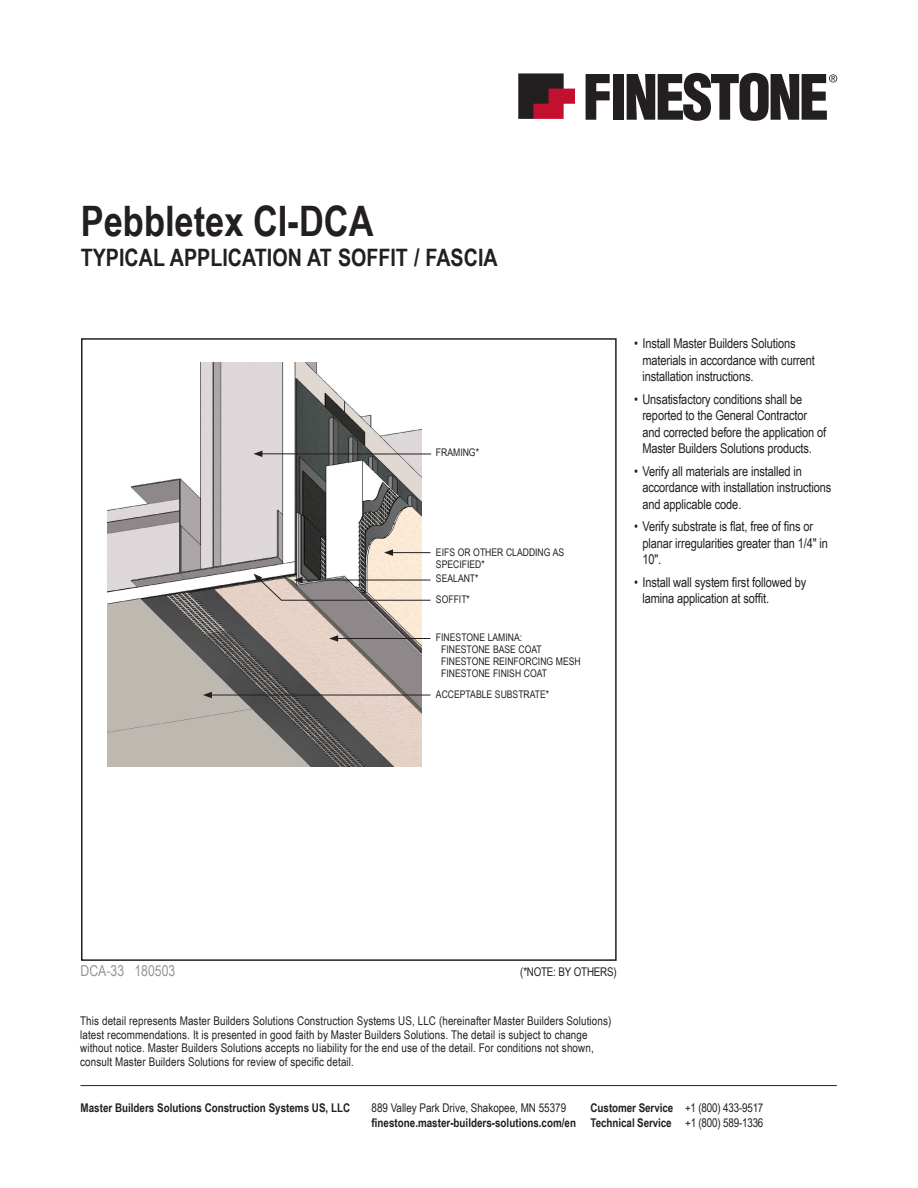
<style>
.page{position:relative;width:918px;height:1188px;background:#fff}
.page>*{position:absolute;margin:0;border:0;box-sizing:border-box;transform-origin:0 0}
.t1{font:700 42px "Arial Narrow";color:#231f20}
.Detail_Product_Descr{font:700 24px "Arial Narrow";color:#231f20}
.Detail_Number{font:15px "Arial Narrow";color:#939598}
.Bulleted_List{font:13.5px/16.5px "Arial Narrow";letter-spacing:-.01em;color:#231f20}
.t2{font:12px/13.5px "Arial Narrow";letter-spacing:.01em;color:#231f20}
.t3{font:700 12px/15px "Arial Narrow";color:#231f20;text-align:right}
.t4{font:12px "Arial Narrow";letter-spacing:-.02em;color:#231f20}
.Leader_Notes{font:10.5px/12px "Arial Narrow";color:#231f20}
.s1{font-weight:400}
</style>
<div class="page">
<div style="left:81px;top:338px;width:536px;height:623px;border:2px solid #231f20"></div>
<hr style="left:80px;top:1085px;width:757px;height:1px;background:#231f20">
<div style="left:613px;top:74px;width:11px;height:46px;background:#231f20"></div>
<svg style="left:586px;top:74px;width:24px;height:46px"></svg>
<svg style="left:627px;top:73px;width:210px;height:48px"></svg>
<svg style="left:518px;top:73px;width:57px;height:46px;background:#773b45"></svg>
<img style="left:107px;top:363px;width:315px;height:404px">
<hr style="left:336px;top:638px;width:95px;height:1px;background:#231f20">
<svg style="left:329px;top:635px;width:9px;height:7px"></svg>
<svg style="left:253px;top:574px;width:178px;height:27px;background:#b7aca5"></svg>
<hr style="left:391px;top:552px;width:40px;height:1px;background:#231f20">
<svg style="left:384px;top:549px;width:9px;height:7px"></svg>
<hr style="left:209px;top:695px;width:221px;height:1px;background:#231f20">
<svg style="left:203px;top:692px;width:9px;height:6px"></svg>
<svg style="left:253px;top:451px;width:179px;height:6px"></svg>
<h1 class="t1" style="left:81px;top:196px;width:294px">Pebbletex CI-DCA</h1>
<p class="Detail_Product_Descr" style="left:81px;top:243px;width:418px">TYPICAL APPLICATION AT SOFFIT / FASCIA</p>
<p class="Leader_Notes" style="left:436px;top:446px;width:45px">FRAMING*</p>
<p class="Leader_Notes" style="left:436px;top:546px;width:130px">EIFS OR OTHER CLADDING AS<br>SPECIFIED*</p>
<p class="Leader_Notes" style="left:436px;top:572px;width:44px">SEALANT*</p>
<p class="Leader_Notes" style="left:436px;top:593px;width:35px">SOFFIT*</p>
<p class="Leader_Notes" style="left:441px;top:631px;width:141px;text-indent:-5px">FINESTONE LAMINA:<br>FINESTONE BASE COAT<br>FINESTONE REINFORCING MESH<br>FINESTONE FINISH COAT</p>
<p class="Leader_Notes" style="left:436px;top:688px;width:115px">ACCEPTABLE SUBSTRATE*</p>
<p class="Bulleted_List" style="left:642px;top:335px;width:174px;text-indent:-8px">• Install Master Builders Solutions materials in accordance with current installation instructions.</p>
<p class="Bulleted_List" style="left:642px;top:390px;width:185px;text-indent:-8px">• Unsatisfactory conditions shall be reported to the General Contractor and corrected before the application of Master Builders Solutions products.</p>
<p class="Bulleted_List" style="left:642px;top:462px;width:191px;text-indent:-8px">• Verify all materials are installed in accordance with installation instructions and applicable code.</p>
<p class="Bulleted_List" style="left:642px;top:518px;width:187px;text-indent:-8px">• Verify substrate is flat, free of fins or planar irregularities greater than 1/4" in<br>10".</p>
<p class="Bulleted_List" style="left:642px;top:573px;width:165px;text-indent:-8px">• Install wall system first followed by lamina application at soffit.</p>
<p class="Detail_Number" style="left:80px;top:960px;width:97px">DCA-33 180503</p>
<p class="t4" style="left:520px;top:963px;width:98px">(*NOTE: BY OTHERS)</p>
<p class="t2" style="left:80px;top:1014px;width:533px">This detail represents Master Builders Solutions Construction Systems US, LLC (hereinafter Master Builders Solutions) latest recommendations. It is presented in good faith by Master Builders Solutions. The detail is subject to change without notice. Master Builders Solutions accepts no liability for the end use of the detail. For conditions not shown, consult Master Builders Solutions for review of specific detail.</p>
<p class="t3" style="left:81px;top:1101px;width:271px">Master Builders Solutions Construction Systems US, LLC</p>
<p class="t2" style="left:372px;top:1101px;width:196px">889 Valley Park Drive, Shakopee, MN 55379</p>
<p class="t3" style="left:372px;top:1101px;width:393px">Customer Service <span class="s1">+1 (800) 433-9517<br></span>finestone.master-builders-solutions.com/en Technical Service <span class="s1">+1 (800) 589-1336</span></p>
</div>
